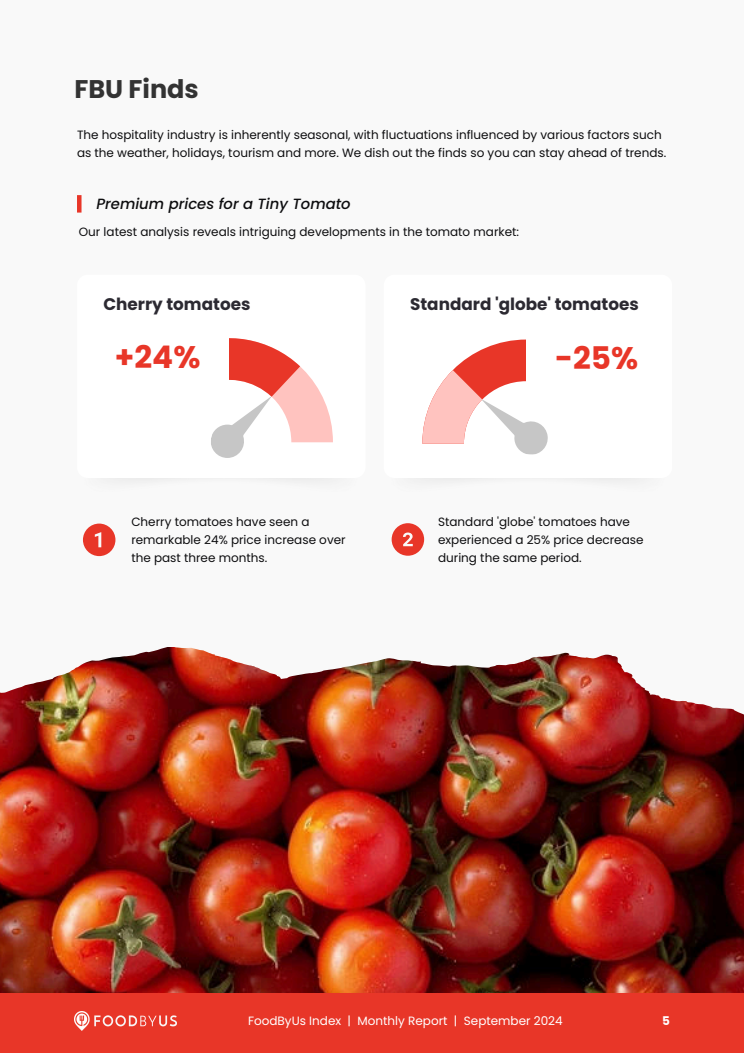
<style>
.page{position:relative;width:744px;height:1053px;background:#fff}
.page>*{position:absolute;margin:0;border:0;box-sizing:border-box;transform-origin:0 0}
.t1{font:700 31.12px "Poppins";color:#e83628}
.t2{font:700 25.52px "Poppins";color:#333}
.t3{font:700 16.8px "Poppins";color:#2c2a32}
.t4{font:italic 500 14.8px "Poppins";color:#0d0d0f}
.t5{font:12px/18px "Poppins";color:#0d0d0f}
.t6{font:12px "Poppins";color:#fff}
.t7{font:700 12px "Poppins";color:#fff}
</style>
<div class="page">
<img style="left:0;top:212px;width:744px;height:781px">
<div style="left:80px;top:478px;width:283px;height:13px;background:#f6f6f6"></div>
<div style="left:386px;top:478px;width:283px;height:13px;background:#f6f6f6"></div>
<svg style="left:77px;top:275px;width:288px;height:203px"></svg>
<svg style="left:384px;top:275px;width:288px;height:203px"></svg>
<div style="left:77px;top:195px;width:5px;height:17px;background:#e83628"></div>
<svg style="left:83px;top:523px;width:32px;height:33px"></svg>
<svg style="left:392px;top:523px;width:32px;height:32px"></svg>
<img style="left:215px;top:652px;width:529px;height:65px">
<div style="left:0;top:993px;width:744px;height:59px;background:#e83628"></div>
<img style="left:74px;top:1011px;width:103px;height:19px">
<div style="left:103px;top:317px;width:126px;height:131px;background:#fff"></div>
<svg style="left:125px;top:338px;width:208px;height:120px"></svg>
<div style="left:526px;top:318px;width:126px;height:131px;background:#fff"></div>
<svg style="left:422px;top:339px;width:208px;height:116px"></svg>
<h2 class="t2" style="left:74px;top:74px;width:126px">FBU Finds</h2>
<p class="t5" style="left:77px;top:125px;width:591px">The hospitality industry is inherently seasonal, with fluctuations influenced by various factors such as the weather, holidays, tourism and more. We dish out the finds so you can stay ahead of trends.</p>
<p class="t4" style="left:96px;top:195px;width:256px">Premium prices for a Tiny Tomato</p>
<p class="t5" style="left:79px;top:223px;width:442px">Our latest analysis reveals intriguing developments in the tomato market:</p>
<h3 class="t3" style="left:103px;top:295px;width:148px">Cherry tomatoes</h3>
<h3 class="t3" style="left:410px;top:295px;width:230px">Standard 'globe' tomatoes</h3>
<h1 class="t1" style="left:115px;top:339px;width:87px">+24%</h1>
<h1 class="t1" style="left:555px;top:340px;width:85px">-25%</h1>
<p class="t5" style="left:131px;top:513px;width:216px">Cherry tomatoes have seen a remarkable 24% price increase over the past three months.</p>
<p class="t5" style="left:438px;top:512px;width:207px">Standard 'globe' tomatoes have experienced a 25% price decrease during the same period.</p>
<p class="t6" style="left:248px;top:1014px;width:316px">FoodByUs Index | Monthly Report | September 2024</p>
<p class="t7" style="left:662px;top:1013px;width:9px">5</p>
</div>
